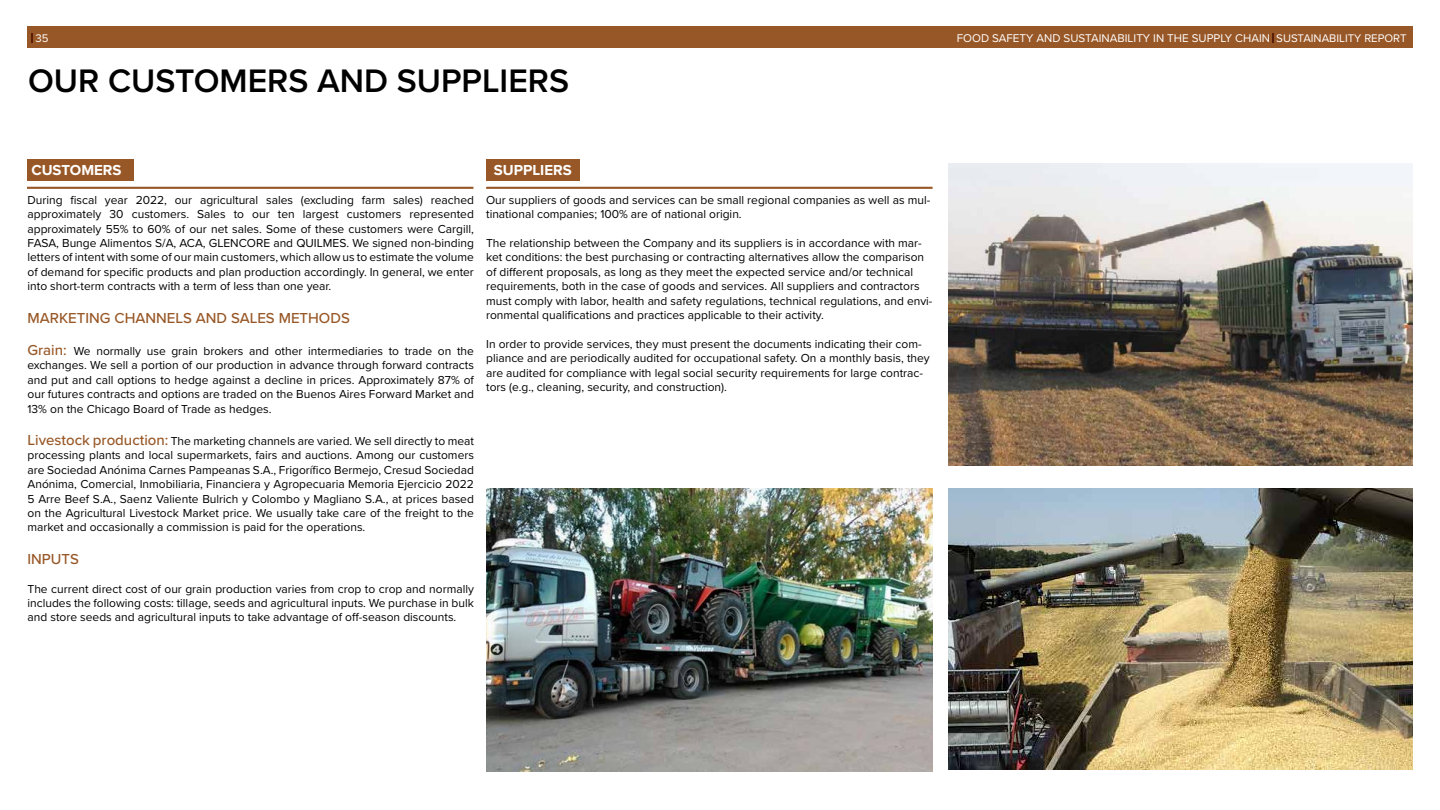
<style>
.page{position:relative;width:1440px;height:810px;background:#fff}
.page>*{position:absolute;margin:0;border:0;box-sizing:border-box;transform-origin:0 0}
.t1{font:600 33.75px "Proxima Nova";color:#000}
.t2{font:500 15px "Proxima Nova";color:#985726}
.t3{font:700 15px "Proxima Nova";color:#fff}
.t4{font:12px/14.4px "Proxima Nova";color:#000;text-align:justify}
.t5{font:11.62px "Proxima Nova";color:#fff}
.t6{font:11.4px "Proxima Nova";color:#fff}
.s1{font-size:11.4px}
.s2{font-weight:500;font-size:15px;color:#985726}
</style>
<div class="page">
<div style="left:27px;top:159px;width:106px;height:22px;background:#985726"></div>
<div style="left:486px;top:159px;width:94px;height:22px;background:#985726"></div>
<hr style="left:27px;top:187px;width:446px;height:2px;background:#985726">
<hr style="left:486px;top:187px;width:447px;height:2px;background:#985726">
<div style="left:27px;top:27px;width:1386px;height:21px;background:#985726"></div>
<svg style="left:31px;top:33px;width:2px;height:9px"></svg>
<img style="left:486px;top:488px;width:447px;height:284px">
<img style="left:949px;top:163px;width:464px;height:303px">
<img style="left:949px;top:488px;width:464px;height:282px">
<svg style="left:1272px;top:33px;width:2px;height:9px"></svg>
<p class="t6" style="left:36px;top:29px;width:15px">35</p>
<h1 class="t1" style="left:28px;top:55px;width:542px">OUR CUSTOMERS AND SUPPLIERS</h1>
<p class="t5" style="left:957px;top:30px;width:451px">FOOD SAFETY AND SUSTAINABILITY IN THE SUPPLY CHAIN <span class="s1">SUSTAINABILITY REPORT</span></p>
<p class="t3" style="left:31px;top:159px;width:92px">CUSTOMERS</p>
<p class="t4" style="left:28px;top:192px;width:448px">During fiscal year 2022, our agricultural sales (excluding farm sales) reached approximately 30 customers. Sales to our ten largest customers represented approximately 55% to 60% of our net sales. Some of these customers were Cargill, FASA, Bunge Alimentos S/A, ACA, GLENCORE and QUILMES. We signed non-binding letters of intent with some of our main customers, which allow us to estimate the volume of demand for specific products and plan production accordingly. In general, we enter into short-term contracts with a term of less than one year.</p>
<p class="t2" style="left:28px;top:306px;width:324px">MARKETING CHANNELS AND SALES METHODS</p>
<p class="t4" style="left:28px;top:343px;width:448px"><span class="s2">Grain:</span> We normally use grain brokers and other intermediaries to trade on the exchanges. We sell a portion of our production in advance through forward contracts and put and call options to hedge against a decline in prices. Approximately 87% of our futures contracts and options are traded on the Buenos Aires Forward Market and 13% on the Chicago Board of Trade as hedges.</p>
<p class="t4" style="left:28px;top:433px;width:448px"><span class="s2">Livestock production:</span> The marketing channels are varied. We sell directly to meat processing plants and local supermarkets, fairs and auctions. Among our customers are Sociedad Anónima Carnes Pampeanas S.A., Frigorífico Bermejo, Cresud Sociedad Anónima, Comercial, Inmobiliaria, Financiera y Agropecuaria Memoria Ejercicio 2022<br>5 Arre Beef S.A., Saenz Valiente Bulrich y Colombo y Magliano S.A., at prices based on the Agricultural Livestock Market price. We usually take care of the freight to the market and occasionally a commission is paid for the operations.</p>
<p class="t2" style="left:28px;top:548px;width:53px">INPUTS</p>
<p class="t4" style="left:28px;top:581px;width:448px">The current direct cost of our grain production varies from crop to crop and normally includes the following costs: tillage, seeds and agricultural inputs. We purchase in bulk and store seeds and agricultural inputs to take advantage of off-season discounts.</p>
<p class="t3" style="left:494px;top:159px;width:79px">SUPPLIERS</p>
<p class="t4" style="left:486px;top:192px;width:446px">Our suppliers of goods and services can be small regional companies as well as mul&shy;tinational companies; 100% are of national origin.</p>
<p class="t4" style="left:486px;top:235px;width:448px;text-align:left">The relationship between the Company and its suppliers is in accordance with mar&shy;ket conditions: the best purchasing or contracting alternatives allow the comparison of different proposals, as long as they meet the expected service and/or technical requirements, both in the case of goods and services. All suppliers and contractors must comply with labor, health and safety regulations, technical regulations, and envi&shy;ronmental qualifications and practices applicable to their activity.</p>
<p class="t4" style="left:486px;top:336px;width:445px;text-align:left">In order to provide services, they must present the documents indicating their com&shy;pliance and are periodically audited for occupational safety. On a monthly basis, they are audited for compliance with legal social security requirements for large contrac&shy;tors (e.g., cleaning, security, and construction).</p>
</div>
